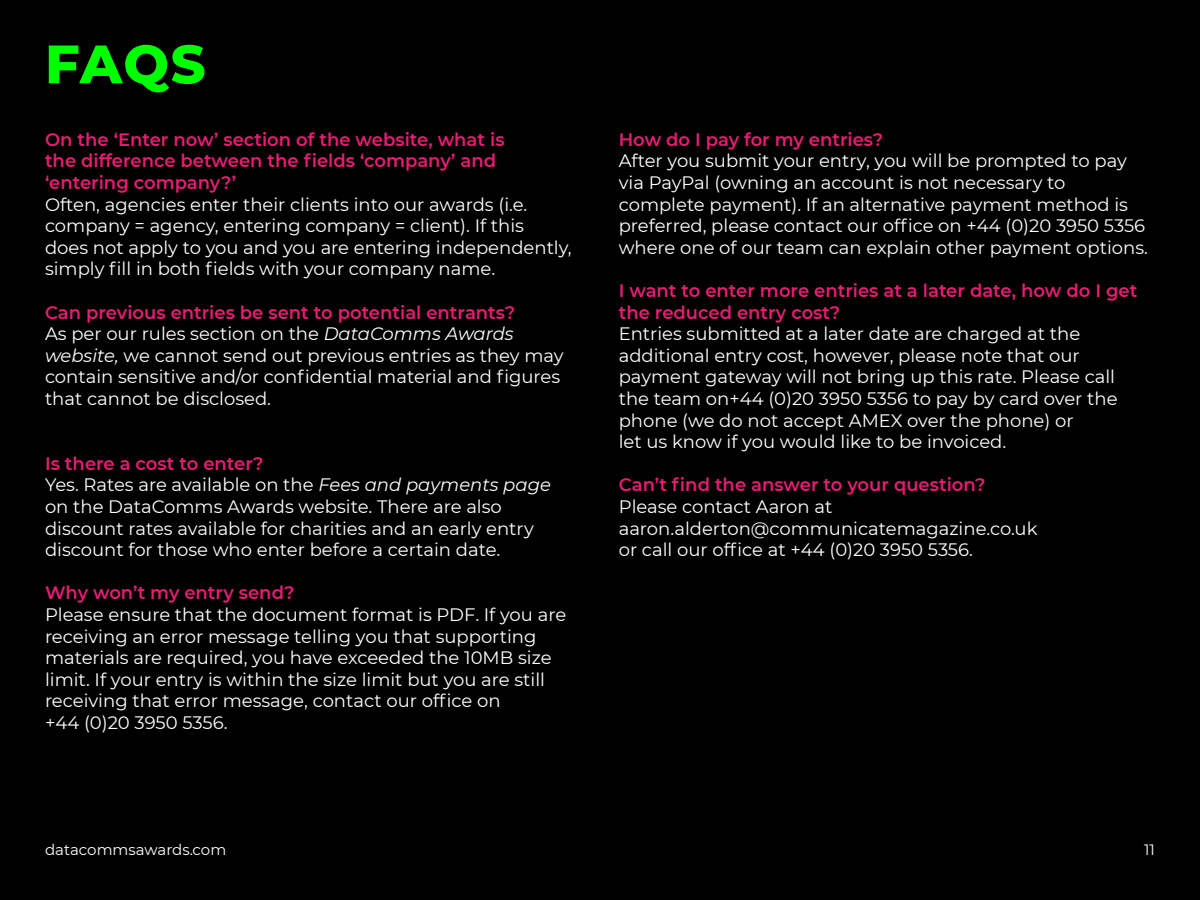
<style>
.page{position:relative;width:1200px;height:900px;background:#000}
.page>*{position:absolute;margin:0;border:0;box-sizing:border-box;transform-origin:0 0}
.t1{font:800 54px "Montserrat";color:#0f0}
.t2{font:18px/21.6px "Montserrat";color:#fff}
.t3{font:600 18px/21.6px "Montserrat";color:#e81c73}
.t4{font:15px "Montserrat";color:#fff}
.s1{font-weight:600;color:#e81c73}
.s2{font-style:italic}
</style>
<div class="page">
<h1 class="t1" style="left:45px;top:25px;width:162px">FAQS</h1>
<p class="t3" style="left:45px;top:128px;width:461px">On the ‘Enter now’ section of the website, what is the difference between the fields ‘company’ and ‘entering company?’</p>
<p class="t2" style="left:45px;top:193px;width:528px">Often, agencies enter their clients into our awards (i.e. company = agency, entering company = client). If this<br>does not apply to you and you are entering independently, simply fill in both fields with your company name.</p>
<p class="t2" style="left:45px;top:301px;width:520px"><span class="s1">Can previous entries be sent to potential entrants?<br></span>As per our rules section on the <span class="s2">DataComms Awards website,</span> we cannot send out previous entries as they may contain sensitive and/or confidential material and figures that cannot be disclosed.</p>
<p class="t2" style="left:45px;top:452px;width:507px"><span class="s1">Is there a cost to enter?<br></span>Yes. Rates are available on the <span class="s2">Fees and payments page </span>on the DataComms Awards website. There are also discount rates available for charities and an early entry discount for those who enter before a certain date.</p>
<p class="t3" style="left:45px;top:581px;width:251px">Why won’t my entry send?</p>
<p class="t2" style="left:45px;top:603px;width:523px">Please ensure that the document format is PDF. If you are receiving an error message telling you that supporting materials are required, you have exceeded the 10MB size limit. If your entry is within the size limit but you are still receiving that error message, contact our office on<br>+44 (0)20 3950 5356.</p>
<p class="t3" style="left:619px;top:128px;width:266px">How do I pay for my entries?</p>
<p class="t2" style="left:619px;top:150px;width:531px">After you submit your entry, you will be prompted to pay via PayPal (owning an account is not necessary to complete payment). If an alternative payment method is preferred, please contact our office on +44 (0)20 3950 5356 where one of our team can explain other payment options.</p>
<p class="t3" style="left:619px;top:279px;width:520px">I want to enter more entries at a later date, how do I get the reduced entry cost?</p>
<p class="t2" style="left:619px;top:322px;width:500px">Entries submitted at a later date are charged at the additional entry cost, however, please note that our payment gateway will not bring up this rate. Please call the team on+44 (0)20 3950 5356 to pay by card over the phone (we do not accept AMEX over the phone) or<br>let us know if you would like to be invoiced.</p>
<p class="t3" style="left:619px;top:473px;width:368px">Can’t find the answer to your question?</p>
<p class="t2" style="left:619px;top:495px;width:420px">Please contact Aaron at aaron.alderton@communicatemagazine.co.uk or call our office at +44 (0)20 3950 5356.</p>
<p class="t4" style="left:45px;top:839px;width:183px">datacommsawards.com</p>
<p class="t4" style="left:1144px;top:839px;width:12px">11</p>
</div>
